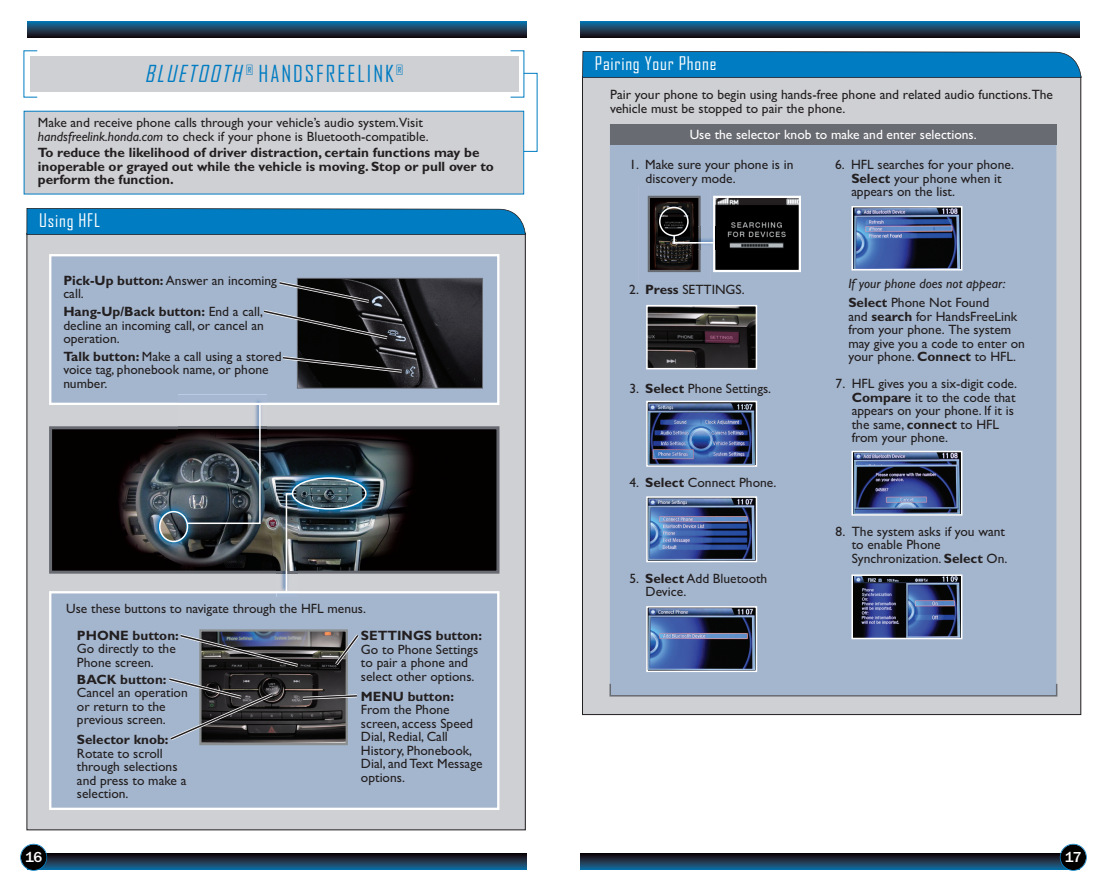
<style>
.page{position:relative;width:1107px;height:891px;background:#fff}
.page>*{position:absolute;margin:0;border:0;box-sizing:border-box;transform-origin:0 0}
.t1{font:22.5px "Agency FB";letter-spacing:.085em;color:#007cc2}
.t2{font:18px "Agency FB";letter-spacing:.045em;color:#fff}
.t3{font:500 15px "Franklin Gothic";color:#fff}
.t4{font:13.5px/13.5px "Gill Sans";color:#231f20}
.t5{font:700 13.5px/13.5px "Gill Sans";color:#231f20}
.t6{font:italic 13.5px/19.5px "Gill Sans";color:#231f20}
.t7{font:13.5px "Gill Sans";color:#fff}
.s1{font-style:italic}
.s2{font-weight:700}
.s3{font-weight:700;font-style:normal}
.s4{font-style:normal}
</style>
<div class="page">
<div style="left:27px;top:233px;width:498px;height:597px;background:#cfd0d4"></div>
<div style="left:52px;top:429px;width:444px;height:142px;background:#030000"></div>
<img style="left:119px;top:432px;width:294px;height:137px">
<div style="left:49px;top:426px;width:451px;height:148px;border:3px solid #696b73"></div>
<img style="left:261px;top:405px;width:6px;height:125px">
<svg style="left:27px;top:22px;width:499px;height:16px;background:#183a55"></svg>
<svg style="left:580px;top:22px;width:500px;height:16px;background:#183a55"></svg>
<svg style="left:580px;top:853px;width:486px;height:16px;background:#18344b"></svg>
<svg style="left:41px;top:853px;width:485px;height:16px;background:#18344b"></svg>
<div style="left:21px;top:845px;width:25px;height:25px;background:#030000;border-radius:50%"></div>
<div style="left:20px;top:844px;width:27px;height:27px;border:2px solid #007cc2;border-radius:50%"></div>
<div style="left:1061px;top:845px;width:25px;height:25px;background:#030000;border-radius:50%"></div>
<div style="left:1060px;top:844px;width:27px;height:27px;border:2px solid #007cc2;border-radius:50%"></div>
<svg style="left:26px;top:208px;width:500px;height:27px;background:#097aba"></svg>
<img style="left:277px;top:484px;width:8px;height:107px">
<div style="left:52px;top:257px;width:444px;height:145px;background:#a4b6ce"></div>
<div style="left:49px;top:254px;width:450px;height:151px;border:2px solid #fff"></div>
<img style="left:299px;top:280px;width:182px;height:107px">
<div style="left:297px;top:278px;width:186px;height:111px;border:1px solid #696b73"></div>
<svg style="left:280px;top:354px;width:125px;height:21px;background:#323436"></svg>
<svg style="left:261px;top:279px;width:130px;height:62px;background:#43474e"></svg>
<div style="left:52px;top:594px;width:444px;height:213px;background:#a4b6ce"></div>
<div style="left:49px;top:591px;width:450px;height:219px;border:2px solid #fff"></div>
<img style="left:285px;top:477px;width:82px;height:116px">
<svg style="left:159px;top:402px;width:102px;height:140px"></svg>
<div style="left:30px;top:56px;width:488px;height:36px;background:#cfd0d4"></div>
<div style="left:24px;top:112px;width:499px;height:82px;background:#cfd0d4"></div>
<div style="left:523px;top:73px;width:14px;height:79px;border:1px solid #007cc2"></div>
<img style="left:202px;top:632px;width:143px;height:110px">
<div style="left:199px;top:629px;width:149px;height:116px;border:2px solid #8a8e8f"></div>
<svg style="left:332px;top:631px;width:30px;height:37px"></svg>
<svg style="left:300px;top:693px;width:60px;height:8px"></svg>
<img style="left:177px;top:632px;width:124px;height:37px">
<svg style="left:166px;top:676px;width:110px;height:67px;background:#53575e"></svg>
<div style="left:582px;top:76px;width:499px;height:639px;background:#cfd0d4"></div>
<div style="left:610px;top:145px;width:446px;height:549px;background:#a4b6ce"></div>
<div style="left:610px;top:124px;width:446px;height:21px;background:#696b73"></div>
<div style="left:610px;top:683px;width:447px;height:14px;border:2px solid #696b73"></div>
<svg style="left:582px;top:51px;width:500px;height:27px;background:#097aba"></svg>
<img style="left:854px;top:209px;width:105px;height:59px">
<div style="left:851px;top:206px;width:111px;height:65px;border:2px solid #fff"></div>
<img style="left:649px;top:308px;width:105px;height:58px">
<div style="left:646px;top:305px;width:111px;height:64px;border:2px solid #fff"></div>
<img style="left:854px;top:454px;width:105px;height:59px">
<div style="left:851px;top:451px;width:111px;height:65px;border:2px solid #fff"></div>
<img style="left:649px;top:404px;width:105px;height:60px">
<div style="left:646px;top:401px;width:111px;height:66px;border:2px solid #fff"></div>
<img style="left:649px;top:499px;width:105px;height:60px">
<div style="left:646px;top:496px;width:111px;height:66px;border:2px solid #fff"></div>
<img style="left:649px;top:609px;width:105px;height:60px">
<div style="left:646px;top:606px;width:111px;height:66px;border:2px solid #fff"></div>
<img style="left:854px;top:577px;width:105px;height:59px">
<div style="left:851px;top:574px;width:111px;height:65px;border:2px solid #fff"></div>
<img style="left:638px;top:186px;width:72px;height:96px">
<img style="left:651px;top:199px;width:47px;height:70px">
<div style="left:648px;top:196px;width:53px;height:76px;border:2px solid #696b73"></div>
<img style="left:716px;top:199px;width:82px;height:70px">
<div style="left:713px;top:196px;width:88px;height:76px;border:2px solid #fff"></div>
<img style="left:665px;top:227px;width:55px;height:22px">
<img style="left:651px;top:199px;width:45px;height:45px">
<svg style="left:659px;top:207px;width:57px;height:37px;background:#52555a"></svg>
<h1 class="t1" style="left:145px;top:61px;width:260px"><span class="s1">BLUETOOTH</span><sup>®</sup> HANDSFREELINK<sup>®</sup></h1>
<p class="t4" style="left:38px;top:116px;width:392px">Make and receive phone calls through your vehicle’s audio system.Visit <span class="s1">handsfreelink.honda.com</span> to check if your phone is Bluetooth-compatible.</p>
<p class="t5" style="left:38px;top:146px;width:457px">To reduce the likelihood of driver distraction, certain functions may be inoperable or grayed out while the vehicle is moving. Stop or pull over to perform the function.</p>
<h2 class="t2" style="left:39px;top:210px;width:63px">Using HFL</h2>
<p class="t4" style="left:63px;top:273px;width:215px"><span class="s2">Pick-Up button:</span> Answer an incoming call.</p>
<p class="t4" style="left:63px;top:305px;width:202px;text-align:justify"><span class="s2">Hang-Up/Back button:</span> End a call, decline an incoming call, or cancel an operation.</p>
<p class="t4" style="left:63px;top:349px;width:220px"><span class="s2">Talk button:</span> Make a call using a stored voice tag, phonebook name, or phone number.</p>
<p class="t4" style="left:66px;top:602px;width:301px">Use these buttons to navigate through the HFL menus.</p>
<p class="t5" style="left:77px;top:628px;width:103px">PHONE button:</p>
<p class="t4" style="left:77px;top:642px;width:100px">Go directly to the<br>Phone screen.</p>
<p class="t5" style="left:77px;top:672px;width:91px">BACK button:</p>
<p class="t4" style="left:77px;top:686px;width:112px">Cancel an operation or return to the previous screen.</p>
<p class="t5" style="left:77px;top:733px;width:93px">Selector knob:</p>
<p class="t4" style="left:77px;top:746px;width:111px">Rotate to scroll through selections and press to make a selection.</p>
<p class="t5" style="left:361px;top:629px;width:123px">SETTINGS button:</p>
<p class="t4" style="left:361px;top:642px;width:119px">Go to Phone Settings to pair a phone and select other options.</p>
<p class="t5" style="left:361px;top:689px;width:95px">MENU button:</p>
<p class="t4" style="left:361px;top:703px;width:123px">From the Phone screen, access Speed<br>Dial, Redial, Call<br>History, Phonebook,<br>Dial, and Text Message options.</p>
<h2 class="t2" style="left:595px;top:53px;width:123px">Pairing Your Phone</h2>
<p class="t4" style="left:610px;top:88px;width:444px">Pair your phone to begin using hands-free phone and related audio functions.The vehicle must be stopped to pair the phone.</p>
<p class="t7" style="left:690px;top:127px;width:289px">Use the selector knob to make and enter selections.</p>
<p class="t4" style="left:646px;top:158px;width:149px;text-indent:-16px">1. Make sure your phone is in discovery mode.</p>
<p class="t4" style="left:851px;top:158px;width:164px;text-indent:-16px">6. HFL searches for your phone.<br><span class="s2">Select</span> your phone when it appears on the list.</p>
<p class="t4" style="left:629px;top:283px;width:117px">2. <span class="s2">Press</span> SETTINGS.</p>
<p class="t6" style="left:848px;top:273px;width:159px">If your phone does not appear:<br><span class="s3">Select</span> <span class="s4">Phone Not Found</span></p>
<p class="t4" style="left:848px;top:309px;width:178px">and <span class="s2">search</span> for HandsFreeLink from your phone. The system may give you a code to enter on your phone. <span class="s2">Connect</span> to HFL.</p>
<p class="t4" style="left:629px;top:382px;width:143px">3. <span class="s2">Select</span> Phone Settings.</p>
<p class="t4" style="left:852px;top:377px;width:167px;text-indent:-16px">7. HFL gives you a six-digit code.<br><span class="s2">Compare</span> it to the code that appears on your phone. If it is the same, <span class="s2">connect</span> to HFL from your phone.</p>
<p class="t4" style="left:629px;top:476px;width:149px">4. <span class="s2">Select</span> Connect Phone.</p>
<p class="t4" style="left:646px;top:571px;width:123px;text-indent:-16px">5. <span class="s2">Select</span> Add Bluetooth<br>Device.</p>
<p class="t4" style="left:852px;top:524px;width:157px;text-indent:-16px">8. The system asks if you want to enable Phone<br>Synchronization. <span class="s2">Select</span> On.</p>
<p class="t3" style="left:25px;top:848px;width:19px">16</p>
<p class="t3" style="left:1065px;top:848px;width:18px">17</p>
</div>
